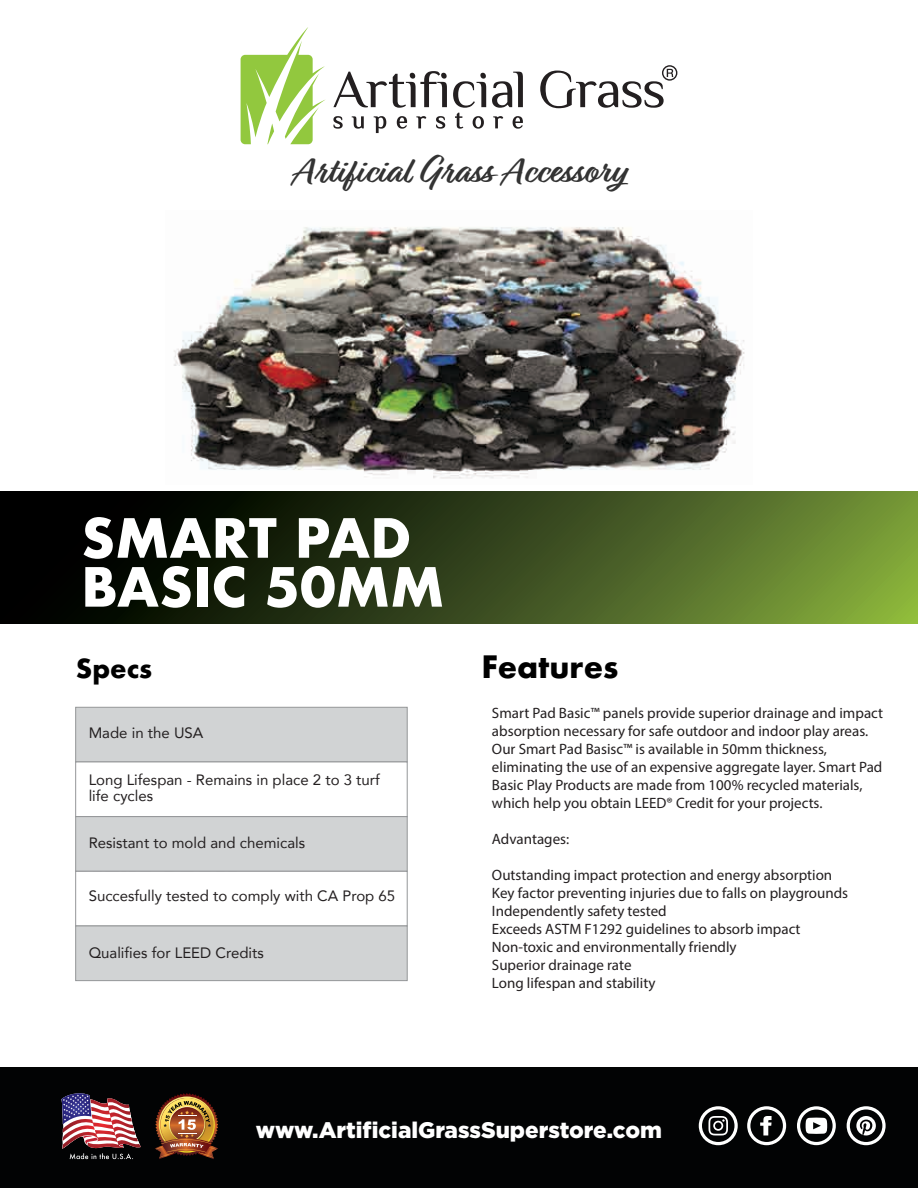
<style>
.page{position:relative;width:918px;height:1188px;background:#fff}
.page>*{position:absolute;margin:0;border:0;box-sizing:border-box;transform-origin:0 0}
.t1{font:700 52.5px/48.9px "Futura";color:#fff}
.t2{font:700 37.5px "Relation";color:#333}
.t3{font:700 30px "Futura";color:#000}
.t4{font:700 25.5px "Futura";color:#000}
.t5{font:900 22.5px "Gotham";color:#fff}
.t6{font:15px/18px "Myriad Pro";color:#231f20}
.t7{font:15px/16.5px "Avenir";color:#231f20}
</style>
<div class="page">
<svg style="left:0;top:492px;width:918px;height:132px;background:#334419"></svg>
<div style="left:0;top:1068px;width:918px;height:120px;background:#020304"></div>
<svg style="left:747px;top:1106px;width:39px;height:39px"></svg>
<svg style="left:699px;top:1106px;width:39px;height:39px"></svg>
<svg style="left:797px;top:1106px;width:39px;height:39px"></svg>
<svg style="left:847px;top:1106px;width:39px;height:39px"></svg>
<img style="left:155px;top:1093px;width:63px;height:66px">
<img style="left:62px;top:1093px;width:79px;height:66px">
<svg style="left:333px;top:71px;width:190px;height:62px"></svg>
<svg style="left:241px;top:27px;width:85px;height:117px"></svg>
<svg style="left:540px;top:65px;width:137px;height:43px"></svg>
<img style="left:174px;top:227px;width:571px;height:252px">
<div style="left:75px;top:707px;width:332px;height:55px;background:#d1d3d4;border:1px solid #949698"></div>
<div style="left:75px;top:762px;width:332px;height:55px;background:#fff;border:1px solid #949698"></div>
<div style="left:75px;top:816px;width:332px;height:55px;background:#d1d3d4;border:1px solid #949698"></div>
<div style="left:75px;top:871px;width:332px;height:55px;background:#fff;border:1px solid #949698"></div>
<div style="left:75px;top:926px;width:332px;height:55px;background:#d1d3d4;border:1px solid #949698"></div>
<h2 class="t2" style="left:294px;top:149px;width:333px">Artificial Grass Accessory</h2>
<h1 class="t1" style="left:81px;top:513px;width:365px">SMART PAD<br>BASIC 50MM</h1>
<h3 class="t4" style="left:76px;top:650px;width:78px">Specs</h3>
<h3 class="t3" style="left:482px;top:645px;width:138px">Features</h3>
<p class="t7" style="left:89px;top:724px;width:116px">Made in the USA</p>
<p class="t7" style="left:89px;top:771px;width:293px">Long Lifespan - Remains in place 2 to 3 turf life cycles</p>
<p class="t7" style="left:89px;top:834px;width:218px">Resistant to mold and chemicals</p>
<p class="t7" style="left:89px;top:887px;width:308px">Succesfully tested to comply with CA Prop 65</p>
<p class="t7" style="left:89px;top:944px;width:177px">Qualifies for LEED Credits</p>
<p class="t6" style="left:492px;top:704px;width:393px">Smart Pad Basic™ panels provide superior drainage and impact absorption necessary for safe outdoor and indoor play areas.<br>Our Smart Pad Basisc™ is available in 50mm thickness, eliminating the use of an expensive aggregate layer. Smart Pad Basic Play Products are made from 100% recycled materials, which help you obtain LEED® Credit for your projects.</p>
<p class="t6" style="left:492px;top:830px;width:79px">Advantages:</p>
<p class="t6" style="left:492px;top:866px;width:358px">Outstanding impact protection and energy absorption Key factor preventing injuries due to falls on playgrounds Independently safety tested<br>Exceeds ASTM F1292 guidelines to absorb impact Non-toxic and environmentally friendly<br>Superior drainage rate<br>Long lifespan and stability</p>
<h3 class="t5" style="left:256px;top:1117px;width:408px">www.ArtificialGrassSuperstore.com</h3>
</div>
